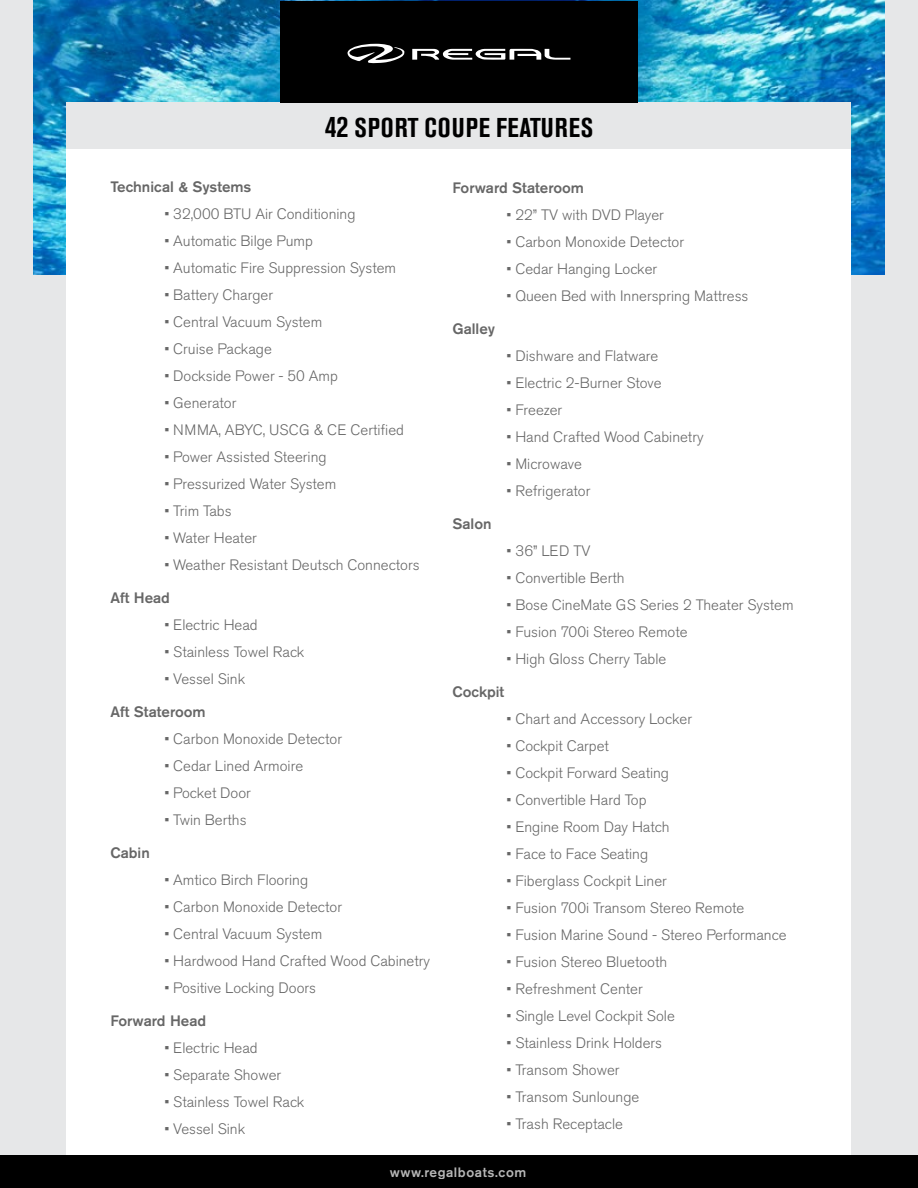
<style>
.page{position:relative;width:918px;height:1188px;background:#e6e7e8}
.page>*{position:absolute;margin:0;border:0;box-sizing:border-box;transform-origin:0 0}
.t1{font:700 condensed 27px "Akzidenz Grotesk Pro";letter-spacing:.035em;color:#000}
.t2{font:300 15px "Akzidenz Grotesk Pro";color:#000101}
.t3{font:500 15px "Akzidenz Grotesk Pro";color:#000101}
.t4{font:500 13.5px "Akzidenz Grotesk Pro";letter-spacing:.04em;color:#e5e5e5}
.s1{font-size:30px}
</style>
<div class="page">
<img style="left:33px;top:0;width:852px;height:274px">
<div style="left:67px;top:132px;width:784px;height:1056px;background:#fff"></div>
<div style="left:67px;top:103px;width:784px;height:46px;background:#e6e7e8"></div>
<div style="left:280px;top:1px;width:358px;height:102px;background:#000"></div>
<div style="left:0;top:1155px;width:918px;height:33px;background:#000"></div>
<svg style="left:412px;top:49px;width:158px;height:11px"></svg>
<svg style="left:348px;top:44px;width:57px;height:19px"></svg>
<h1 class="t1" style="left:325px;top:110px;width:270px"><span class="s1">42</span> SPORT COUPE FEATURES</h1>
<p class="t3" style="left:110px;top:177px;width:143px">Technical &amp; Systems</p>
<p class="t2" style="left:164px;top:204px;width:193px">• 32,000 BTU Air Conditioning</p>
<p class="t2" style="left:164px;top:231px;width:150px">• Automatic Bilge Pump</p>
<p class="t2" style="left:164px;top:258px;width:233px">• Automatic Fire Suppression System</p>
<p class="t2" style="left:164px;top:285px;width:110px">• Battery Charger</p>
<p class="t2" style="left:164px;top:312px;width:159px">• Central Vacuum System</p>
<p class="t2" style="left:164px;top:339px;width:109px">• Cruise Package</p>
<p class="t2" style="left:164px;top:366px;width:175px">• Dockside Power - 50 Amp</p>
<p class="t2" style="left:164px;top:393px;width:74px">• Generator</p>
<p class="t2" style="left:164px;top:420px;width:241px">• NMMA, ABYC, USCG &amp; CE Certified</p>
<p class="t2" style="left:164px;top:447px;width:164px">• Power Assisted Steering</p>
<p class="t2" style="left:164px;top:474px;width:173px">• Pressurized Water System</p>
<p class="t2" style="left:164px;top:501px;width:69px">• Trim Tabs</p>
<p class="t2" style="left:164px;top:528px;width:94px">• Water Heater</p>
<p class="t2" style="left:164px;top:555px;width:257px">• Weather Resistant Deutsch Connectors</p>
<p class="t3" style="left:110px;top:588px;width:61px">Aft Head</p>
<p class="t2" style="left:164px;top:615px;width:95px">• Electric Head</p>
<p class="t2" style="left:164px;top:642px;width:142px">• Stainless Towel Rack</p>
<p class="t2" style="left:164px;top:669px;width:82px">• Vessel Sink</p>
<p class="t3" style="left:110px;top:702px;width:97px">Aft Stateroom</p>
<p class="t2" style="left:164px;top:729px;width:179px">• Carbon Monoxide Detector</p>
<p class="t2" style="left:164px;top:756px;width:140px">• Cedar Lined Armoire</p>
<p class="t2" style="left:164px;top:783px;width:88px">• Pocket Door</p>
<p class="t2" style="left:164px;top:810px;width:84px">• Twin Berths</p>
<p class="t3" style="left:110px;top:843px;width:41px">Cabin</p>
<p class="t2" style="left:164px;top:870px;width:145px">• Amtico Birch Flooring</p>
<p class="t2" style="left:164px;top:897px;width:179px">• Carbon Monoxide Detector</p>
<p class="t2" style="left:164px;top:924px;width:159px">• Central Vacuum System</p>
<p class="t2" style="left:164px;top:951px;width:267px">• Hardwood Hand Crafted Wood Cabinetry</p>
<p class="t2" style="left:164px;top:978px;width:153px">• Positive Locking Doors</p>
<p class="t3" style="left:110px;top:1011px;width:97px">Forward Head</p>
<p class="t2" style="left:164px;top:1038px;width:95px">• Electric Head</p>
<p class="t2" style="left:164px;top:1065px;width:118px">• Separate Shower</p>
<p class="t2" style="left:164px;top:1092px;width:142px">• Stainless Towel Rack</p>
<p class="t2" style="left:164px;top:1119px;width:82px">• Vessel Sink</p>
<p class="t3" style="left:453px;top:178px;width:133px">Forward Stateroom</p>
<p class="t2" style="left:507px;top:205px;width:159px">• 22” TV with DVD Player</p>
<p class="t2" style="left:507px;top:232px;width:179px">• Carbon Monoxide Detector</p>
<p class="t2" style="left:507px;top:259px;width:152px">• Cedar Hanging Locker</p>
<p class="t2" style="left:507px;top:286px;width:243px">• Queen Bed with Innerspring Mattress</p>
<p class="t3" style="left:453px;top:319px;width:44px">Galley</p>
<p class="t2" style="left:507px;top:346px;width:153px">• Dishware and Flatware</p>
<p class="t2" style="left:507px;top:373px;width:157px">• Electric 2-Burner Stove</p>
<p class="t2" style="left:507px;top:400px;width:57px">• Freezer</p>
<p class="t2" style="left:507px;top:427px;width:199px">• Hand Crafted Wood Cabinetry</p>
<p class="t2" style="left:507px;top:454px;width:77px">• Microwave</p>
<p class="t2" style="left:507px;top:481px;width:85px">• Refrigerator</p>
<p class="t3" style="left:453px;top:514px;width:41px">Salon</p>
<p class="t2" style="left:507px;top:541px;width:86px">• 36” LED TV</p>
<p class="t2" style="left:507px;top:568px;width:120px">• Convertible Berth</p>
<p class="t2" style="left:507px;top:595px;width:289px">• Bose CineMate GS Series 2 Theater System</p>
<p class="t2" style="left:507px;top:622px;width:183px">• Fusion 700i Stereo Remote</p>
<p class="t2" style="left:507px;top:649px;width:161px">• High Gloss Cherry Table</p>
<p class="t3" style="left:453px;top:682px;width:53px">Cockpit</p>
<p class="t2" style="left:507px;top:709px;width:187px">• Chart and Accessory Locker</p>
<p class="t2" style="left:507px;top:736px;width:104px">• Cockpit Carpet</p>
<p class="t2" style="left:507px;top:763px;width:164px">• Cockpit Forward Seating</p>
<p class="t2" style="left:507px;top:790px;width:142px">• Convertible Hard Top</p>
<p class="t2" style="left:507px;top:817px;width:165px">• Engine Room Day Hatch</p>
<p class="t2" style="left:507px;top:844px;width:143px">• Face to Face Seating</p>
<p class="t2" style="left:507px;top:871px;width:162px">• Fiberglass Cockpit Liner</p>
<p class="t2" style="left:507px;top:898px;width:239px">• Fusion 700i Transom Stereo Remote</p>
<p class="t2" style="left:507px;top:925px;width:282px">• Fusion Marine Sound - Stereo Performance</p>
<p class="t2" style="left:507px;top:952px;width:162px">• Fusion Stereo Bluetooth</p>
<p class="t2" style="left:507px;top:979px;width:138px">• Refreshment Center</p>
<p class="t2" style="left:507px;top:1006px;width:170px">• Single Level Cockpit Sole</p>
<p class="t2" style="left:507px;top:1033px;width:157px">• Stainless Drink Holders</p>
<p class="t2" style="left:507px;top:1060px;width:115px">• Transom Shower</p>
<p class="t2" style="left:507px;top:1087px;width:134px">• Transom Sunlounge</p>
<p class="t2" style="left:507px;top:1114px;width:118px">• Trash Receptacle</p>
<p class="t4" style="left:390px;top:1163px;width:138px">www.regalboats.com</p>
</div>
